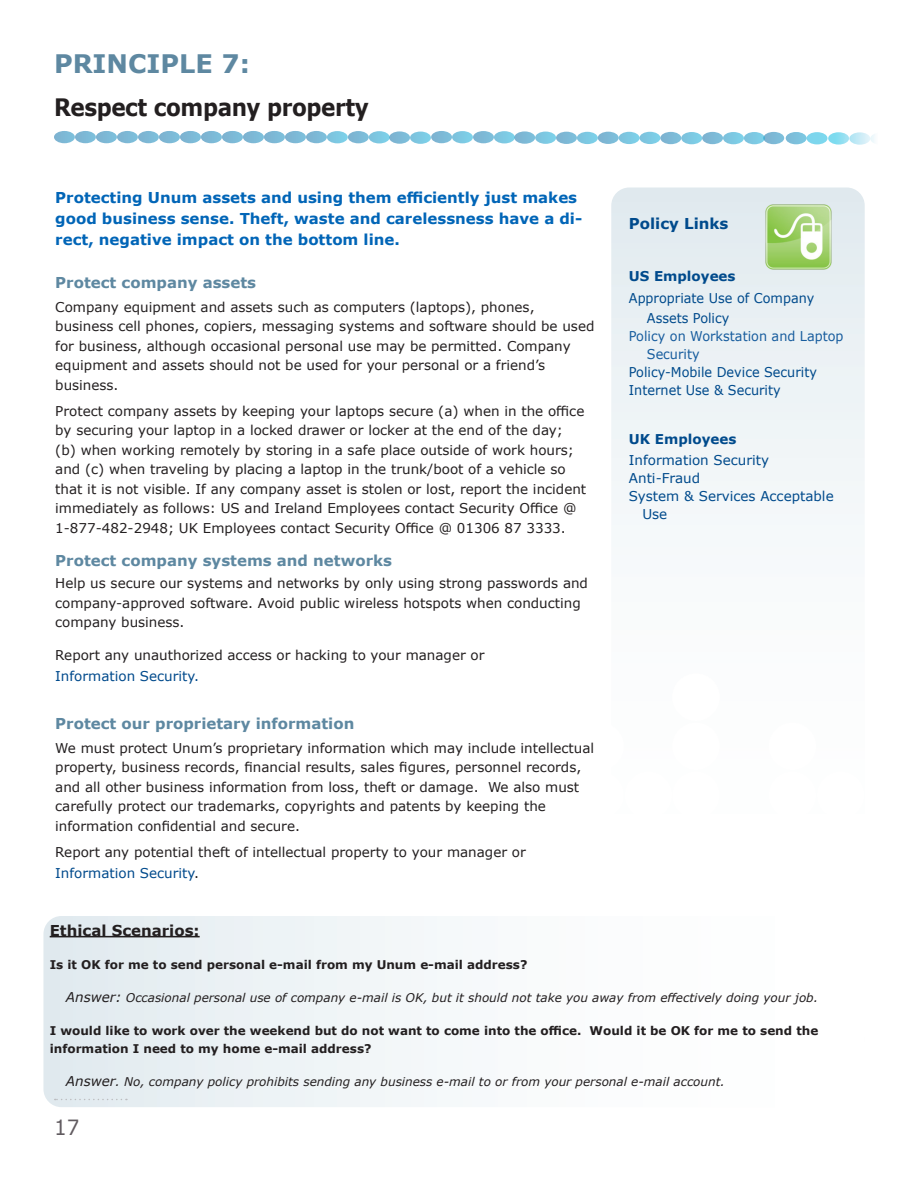
<style>
.page{position:relative;width:918px;height:1188px;background:#fff}
.page>*{position:absolute;margin:0;border:0;box-sizing:border-box;transform-origin:0 0}
.t1{font:700 25.5px "Verdana";color:#5e88a1}
.t2{font:700 24px "Verdana";letter-spacing:-.02em;color:#231f20;scale:.9 1}
.t3{font:21px "Verdana";color:#615b60;scale:.95 1}
.t4{font:700 15px/21px "Verdana";color:#0165b7}
.t5{font:700 15px "Verdana";color:#5e88a1}
.t6{font:700 15px "Verdana";color:#231f20}
.t7{font:700 15px "Verdana";color:#004a8c}
.t8{font:13.5px/19.5px "Verdana";color:#231f20}
.t9{font:13.5px/19.5px "Verdana";color:#004a8c;scale:.95 1}
.t10{font:13.5px "Verdana";color:#004a8c}
.t11{font:13.5px/18px "Verdana";color:#175d9e;scale:.95 1}
.t12{font:700 13.5px "Verdana";color:#004a8c}
.t13{font:italic 12px "Verdana";color:#231f20}
.t14{font:700 12px/18px "Verdana";color:#231f20}
.s1{color:#004a8c}
.s2{font-size:13.5px}
</style>
<div class="page">
<svg style="left:611px;top:188px;width:254px;height:337px"></svg>
<svg style="left:43px;top:916px;width:394px;height:191px"></svg>
<svg style="left:55px;top:1099px;width:72px;height:1px"></svg>
<hr style="left:50px;top:936px;width:150px;height:1px;background:#231f20">
<img style="left:766px;top:205px;width:66px;height:65px">
<div style="left:577px;top:132px;width:21px;height:12px;background:#7dc9e3;border-radius:50%"></div>
<div style="left:556px;top:132px;width:21px;height:12px;background:#7db8d6;border-radius:50%"></div>
<svg style="left:828px;top:132px;width:21px;height:13px"></svg>
<div style="left:807px;top:132px;width:21px;height:12px;background:#7dd6ed;border-radius:50%"></div>
<div style="left:786px;top:132px;width:21px;height:12px;background:#7dc1dc;border-radius:50%"></div>
<div style="left:763px;top:132px;width:21px;height:12px;background:#7db9d6;border-radius:50%"></div>
<svg style="left:849px;top:132px;width:21px;height:13px"></svg>
<svg style="left:870px;top:132px;width:21px;height:13px"></svg>
<div style="left:535px;top:132px;width:21px;height:12px;background:#7dc9e3;border-radius:50%"></div>
<svg style="left:514px;top:131px;width:21px;height:13px"></svg>
<div style="left:494px;top:131px;width:21px;height:12px;background:#7dc9e3;border-radius:50%"></div>
<div style="left:473px;top:131px;width:21px;height:12px;background:#7db8d6;border-radius:50%"></div>
<div style="left:452px;top:131px;width:21px;height:12px;background:#7dc9e3;border-radius:50%"></div>
<div style="left:431px;top:131px;width:21px;height:12px;background:#7db8d6;border-radius:50%"></div>
<div style="left:619px;top:132px;width:21px;height:12px;background:#7dc9e3;border-radius:50%"></div>
<div style="left:598px;top:132px;width:21px;height:12px;background:#7db9d6;border-radius:50%"></div>
<div style="left:681px;top:132px;width:21px;height:12px;background:#7dc9e3;border-radius:50%"></div>
<div style="left:660px;top:132px;width:21px;height:12px;background:#7db9d6;border-radius:50%"></div>
<div style="left:639px;top:132px;width:21px;height:12px;background:#7dc9e3;border-radius:50%"></div>
<div style="left:723px;top:132px;width:21px;height:12px;background:#7dc9e3;border-radius:50%"></div>
<div style="left:702px;top:132px;width:21px;height:12px;background:#7db8d6;border-radius:50%"></div>
<svg style="left:744px;top:132px;width:21px;height:12px"></svg>
<div style="left:410px;top:132px;width:21px;height:12px;background:#7dc9e3;border-radius:50%"></div>
<svg style="left:389px;top:131px;width:21px;height:13px"></svg>
<div style="left:369px;top:131px;width:21px;height:12px;background:#7dc9e3;border-radius:50%"></div>
<div style="left:348px;top:131px;width:21px;height:12px;background:#7db8d6;border-radius:50%"></div>
<div style="left:327px;top:131px;width:21px;height:12px;background:#7dc9e3;border-radius:50%"></div>
<div style="left:306px;top:131px;width:21px;height:12px;background:#7db8d6;border-radius:50%"></div>
<div style="left:285px;top:131px;width:21px;height:12px;background:#7db8d6;border-radius:50%"></div>
<div style="left:264px;top:131px;width:21px;height:12px;background:#7db8d6;border-radius:50%"></div>
<div style="left:243px;top:131px;width:21px;height:12px;background:#7db8d6;border-radius:50%"></div>
<div style="left:222px;top:131px;width:21px;height:12px;background:#7db8d6;border-radius:50%"></div>
<div style="left:201px;top:131px;width:21px;height:12px;background:#7db8d6;border-radius:50%"></div>
<div style="left:180px;top:131px;width:21px;height:12px;background:#7db8d6;border-radius:50%"></div>
<div style="left:159px;top:131px;width:21px;height:12px;background:#7db8d6;border-radius:50%"></div>
<div style="left:138px;top:131px;width:21px;height:12px;background:#7db8d6;border-radius:50%"></div>
<div style="left:117px;top:131px;width:21px;height:12px;background:#7db8d6;border-radius:50%"></div>
<div style="left:96px;top:131px;width:21px;height:12px;background:#7db8d6;border-radius:50%"></div>
<div style="left:75px;top:131px;width:21px;height:12px;background:#7db8d6;border-radius:50%"></div>
<div style="left:54px;top:131px;width:21px;height:12px;background:#7db8d6;border-radius:50%"></div>
<h1 class="t1" style="left:54px;top:46px;width:197px">PRINCIPLE 7:</h1>
<h2 class="t2" style="left:54px;top:91px;width:351px">Respect company property</h2>
<p class="t4" style="left:55px;top:187px;width:529px">Protecting Unum assets and using them efficiently just makes good business sense. Theft, waste and carelessness have a di&shy;rect, negative impact on the bottom line.</p>
<p class="t5" style="left:55px;top:272px;width:202px">Protect company assets</p>
<p class="t8" style="left:55px;top:297px;width:541px">Company equipment and assets such as computers (laptops), phones, business cell phones, copiers, messaging systems and software should be used for business, although occasional personal use may be permitted. Company equipment and assets should not be used for your personal or a friend’s business.</p>
<p class="t8" style="left:55px;top:401px;width:533px">Protect company assets by keeping your laptops secure (a) when in the office by securing your laptop in a locked drawer or locker at the end of the day; (b) when working remotely by storing in a safe place outside of work hours; and (c) when traveling by placing a laptop in the trunk/boot of a vehicle so that it is not visible. If any company asset is stolen or lost, report the incident immediately as follows: US and Ireland Employees contact Security Office @ 1-877-482-2948; UK Employees contact Security Office @ 01306 87 3333.</p>
<p class="t5" style="left:55px;top:550px;width:338px">Protect company systems and networks</p>
<p class="t8" style="left:55px;top:573px;width:534px">Help us secure our systems and networks by only using strong passwords and company-approved software. Avoid public wireless hotspots when conducting company business.</p>
<p class="t8" style="left:55px;top:645px;width:431px">Report any unauthorized access or hacking to your manager or</p>
<p class="t10" style="left:55px;top:667px;width:145px">Information Security.</p>
<p class="t5" style="left:55px;top:713px;width:301px">Protect our proprietary information</p>
<p class="t8" style="left:55px;top:738px;width:541px">We must protect Unum’s proprietary information which may include intellectual property, business records, financial results, sales figures, personnel records, and all other business information from loss, theft or damage. We also must carefully protect our trademarks, copyrights and patents by keeping the information confidential and secure.</p>
<p class="t8" style="left:55px;top:841px;width:472px;line-height:21px">Report any potential theft of intellectual property to your manager or<br><span class="s1">Information Security</span>.</p>
<p class="t7" style="left:629px;top:213px;width:101px">Policy Links</p>
<p class="t12" style="left:629px;top:267px;width:108px">US Employees</p>
<p class="t9" style="left:647px;top:288px;width:178px;text-indent:-18px">Appropriate Use of Company<br>Assets Policy</p>
<p class="t11" style="left:647px;top:327px;width:209px;text-indent:-18px">Policy on Workstation and Laptop<br>Security</p>
<p class="t9" style="left:629px;top:363px;width:199px;line-height:18px">Policy-Mobile Device Security<br>Internet Use &amp; Security</p>
<p class="t12" style="left:629px;top:430px;width:109px">UK Employees</p>
<p class="t10" style="left:629px;top:450px;width:142px">Information Security</p>
<p class="t10" style="left:629px;top:468px;width:73px">Anti-Fraud</p>
<p class="t10" style="left:629px;top:486px;width:206px">System &amp; Services Acceptable</p>
<p class="t10" style="left:642px;top:504px;width:26px">Use</p>
<p class="t6" style="left:50px;top:920px;width:151px">Ethical Scenarios:</p>
<p class="t14" style="left:50px;top:955px;width:479px">Is it OK for me to send personal e-mail from my Unum e-mail address?</p>
<p class="t13" style="left:66px;top:989px;width:754px"><span class="s2">Answer:</span> Occasional personal use of company e-mail is OK, but it should not take you away from effectively doing your job.</p>
<p class="t14" style="left:50px;top:1021px;width:770px">I would like to work over the weekend but do not want to come into the office. Would it be OK for me to send the information I need to my home e-mail address?</p>
<p class="t13" style="left:66px;top:1074px;width:660px"><span class="s2">Answer</span>. No, company policy prohibits sending any business e-mail to or from your personal e-mail account.</p>
<h3 class="t3" style="left:54px;top:1113px;width:28px">17</h3>
</div>
